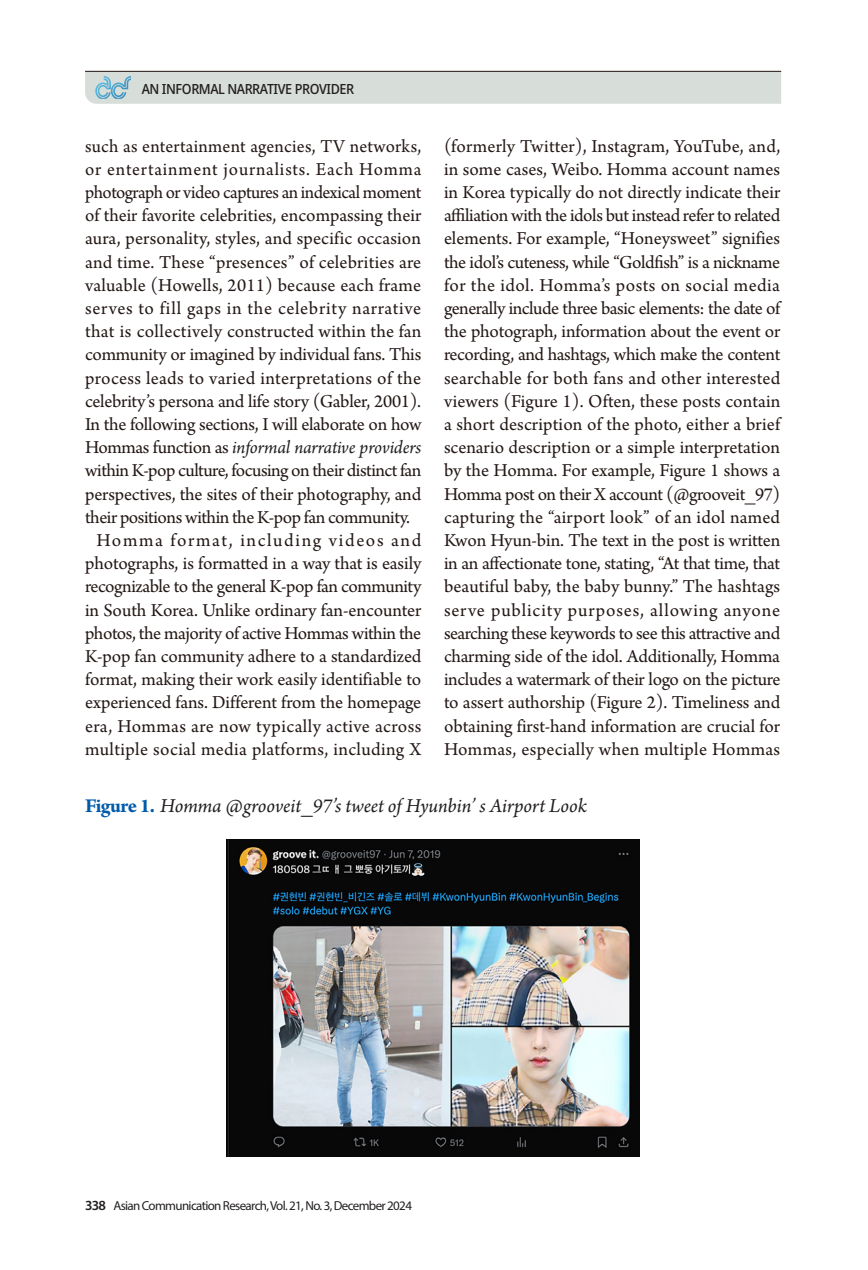
<style>
.page{position:relative;width:868px;height:1270px;background:#fff}
.page>*{position:absolute;margin:0;border:0;box-sizing:border-box;transform-origin:0 0}
.표제목{font:italic 20.8px "Arno Pro";letter-spacing:-.005em;color:#231f20}
.본문{font:19.2px/23.2px "Arno Pro";letter-spacing:-.005em;color:#231815;text-align:center}
.본문_첫{font:19.2px/23.2px "Arno Pro";letter-spacing:-.025em;color:#231815;text-align:justify}
.t1{font:500 semi-condensed 14px "Noto Sans";letter-spacing:-.03em;color:#231f20}
.t2{font:13px "Myriad Pro";letter-spacing:-.05em;color:#231f20}
.s1{font-weight:700;font-style:normal;color:#015aaa}
.s2{font-style:italic;color:#231f20}
.s3{font-family:"Myriad Variable Concept";font-size:14px}
</style>
<div class="page">
<svg style="left:85px;top:71px;width:696px;height:33px;background:#d1d7d4"></svg>
<img style="left:226px;top:839px;width:413px;height:318px">
<p class="t1" style="left:142px;top:79px;width:214px">AN INFORMAL NARRATIVE PROVIDER</p>
<p class="본문" style="left:444px;top:135px;width:338px;text-align:justify">(formerly Twitter), Instagram, YouTube, and, in some cases, Weibo. Homma account names in Korea typically do not directly indicate their affiliation with the idols but instead refer to related elements. For example, “Honeysweet” signifies the idol’s cuteness, while “Goldfish” is a nickname for the idol. Homma’s posts on social media generally include three basic elements: the date of the photograph, information about the event or recording, and hashtags, which make the content searchable for both fans and other interested viewers (Figure 1). Often, these posts contain a short description of the photo, either a brief scenario description or a simple interpretation by the Homma. For example, Figure 1 shows a Homma post on their X account (@grooveit_97) capturing the “airport look” of an idol named Kwon Hyun-bin. The text in the post is written in an affectionate tone, stating, “At that time, that beautiful baby, the baby bunny.” The hashtags serve publicity purposes, allowing anyone searching these keywords to see this attractive and charming side of the idol. Additionally, Homma includes a watermark of their logo on the picture to assert authorship (Figure 2). Timeliness and obtaining first-hand information are crucial for Hommas, especially when multiple Hommas</p>
<p class="표제목" style="left:85px;top:794px;width:503px"><span class="s1">Figure 1.</span> Homma @grooveit_97’s tweet of Hyunbin’ s Airport Look</p>
<p class="본문_첫" style="left:85px;top:135px;width:338px">such as entertainment agencies, TV networks, or entertainment journalists. Each Homma photograph or video captures an indexical moment of their favorite celebrities, encompassing their aura, personality, styles, and specific occasion and time. These “presences” of celebrities are valuable (Howells, 2011) because each frame serves to fill gaps in the celebrity narrative that is collectively constructed within the fan community or imagined by individual fans. This process leads to varied interpretations of the celebrity’s persona and life story (Gabler, 2001).<br>In the following sections, I will elaborate on how Hommas function as <span class="s2">informal narrative providers </span>within K-pop culture, focusing on their distinct fan perspectives, the sites of their photography, and their positions within the K-pop fan community.</p>
<p class="본문" style="left:85px;top:530px;width:338px">Homma format, including videos and photographs, is formatted in a way that is easily recognizable to the general K-pop fan community in South Korea. Unlike ordinary fan-encounter photos, the majority of active Hommas within the K-pop fan community adhere to a standardized format, making their work easily identifiable to experienced fans. Different from the homepage era, Hommas are now typically active across multiple social media platforms, including X</p>
<p class="t2" style="left:85px;top:1198px;width:328px"><span class="s3">338</span> Asian Communication Research, Vol. 21, No. 3, December 2024</p>
</div>
